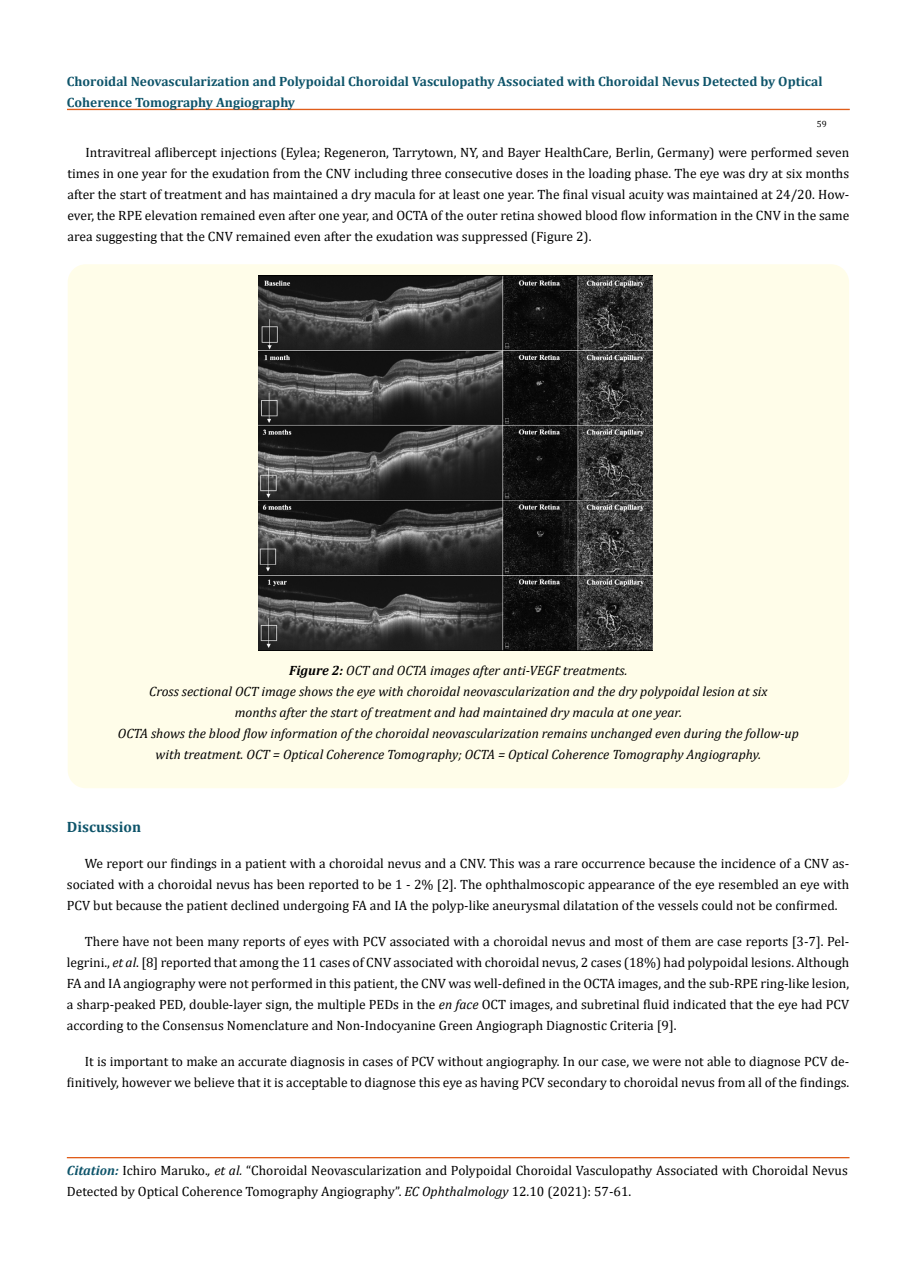
<style>
.page{position:relative;width:917px;height:1262px;background:#fff}
.page>*{position:absolute;margin:0;border:0;box-sizing:border-box;transform-origin:0 0}
.t1{font:700 15px "Cambria";color:#0e546a}
.t2{font:13.5px/21px "Cambria";color:#000;text-align:justify}
.t3{font:italic 13.5px/21px "Cambria";color:#000;text-align:center}
.t4{font:700 13.5px/21px "Cambria";color:#0e546a}
.t5{font:9px "Cambria";color:#000}
.s1{font-weight:700}
.s2{font-style:italic}
.s3{font-weight:700;font-style:italic;color:#0e546a}
</style>
<div class="page">
<div style="left:67px;top:109px;width:782px;height:1px;border:1px solid #e05d1a"></div>
<div style="left:67px;top:1157px;width:782px;height:1px;border:1px solid #e05d1a"></div>
<div style="left:68px;top:264px;width:781px;height:524px;background:#fffde9;border-radius:18px"></div>
<img style="left:259px;top:275px;width:393px;height:376px">
<p class="t4" style="left:67px;top:71px;width:757px">Choroidal Neovascularization and Polypoidal Choroidal Vasculopathy Associated with Choroidal Nevus Detected by Optical<br>Coherence Tomography Angiography</p>
<p class="t5" style="left:816px;top:118px;width:11px">59</p>
<p class="t2" style="left:68px;top:142px;width:783px;text-indent:18px">Intravitreal aflibercept injections (Eylea; Regeneron, Tarrytown, NY, and Bayer HealthCare, Berlin, Germany) were performed seven times in one year for the exudation from the CNV including three consecutive doses in the loading phase. The eye was dry at six months after the start of treatment and has maintained a dry macula for at least one year. The final visual acuity was maintained at 24/20. How&shy;ever, the RPE elevation remained even after one year, and OCTA of the outer retina showed blood flow information in the CNV in the same area suggesting that the CNV remained even after the exudation was suppressed (Figure 2).</p>
<p class="t3" style="left:118px;top:659px;width:682px"><span class="s1">Figure 2:</span> OCT and OCTA images after anti-VEGF treatments.<br>Cross sectional OCT image shows the eye with choroidal neovascularization and the dry polypoidal lesion at six<br>months after the start of treatment and had maintained dry macula at one year.<br>OCTA shows the blood flow information of the choroidal neovascularization remains unchanged even during the follow-up with treatment. OCT = Optical Coherence Tomography; OCTA = Optical Coherence Tomography Angiography.</p>
<p class="t1" style="left:67px;top:816px;width:76px">Discussion</p>
<p class="t2" style="left:67px;top:853px;width:783px;text-indent:18px">We report our findings in a patient with a choroidal nevus and a CNV. This was a rare occurrence because the incidence of a CNV as&shy;sociated with a choroidal nevus has been reported to be 1 - 2% [2]. The ophthalmoscopic appearance of the eye resembled an eye with PCV but because the patient declined undergoing FA and IA the polyp-like aneurysmal dilatation of the vessels could not be confirmed.</p>
<p class="t2" style="left:67px;top:931px;width:783px;text-indent:18px">There have not been many reports of eyes with PCV associated with a choroidal nevus and most of them are case reports [3-7]. Pel&shy;legrini., <span class="s2">et al</span>. [8] reported that among the 11 cases of CNV associated with choroidal nevus, 2 cases (18%) had polypoidal lesions. Although FA and IA angiography were not performed in this patient, the CNV was well-defined in the OCTA images, and the sub-RPE ring-like lesion, a sharp-peaked PED, double-layer sign, the multiple PEDs in the <span class="s2">en face</span> OCT images, and subretinal fluid indicated that the eye had PCV according to the Consensus Nomenclature and Non-Indocyanine Green Angiograph Diagnostic Criteria [9].</p>
<p class="t2" style="left:67px;top:1051px;width:783px;text-align:right">It is important to make an accurate diagnosis in cases of PCV without angiography. In our case, we were not able to diagnose PCV de&shy;finitively, however we believe that it is acceptable to diagnose this eye as having PCV secondary to choroidal nevus from all of the findings.</p>
<p class="t2" style="left:67px;top:1159px;width:782px"><span class="s3">Citation:</span> Ichiro Maruko.<span class="s2">, et al.</span> “Choroidal Neovascularization and Polypoidal Choroidal Vasculopathy Associated with Choroidal Nevus<br>Detected by Optical Coherence Tomography Angiography”. <span class="s2">EC Ophthalmology</span> 12.10 (2021): 57-61.</p>
</div>
